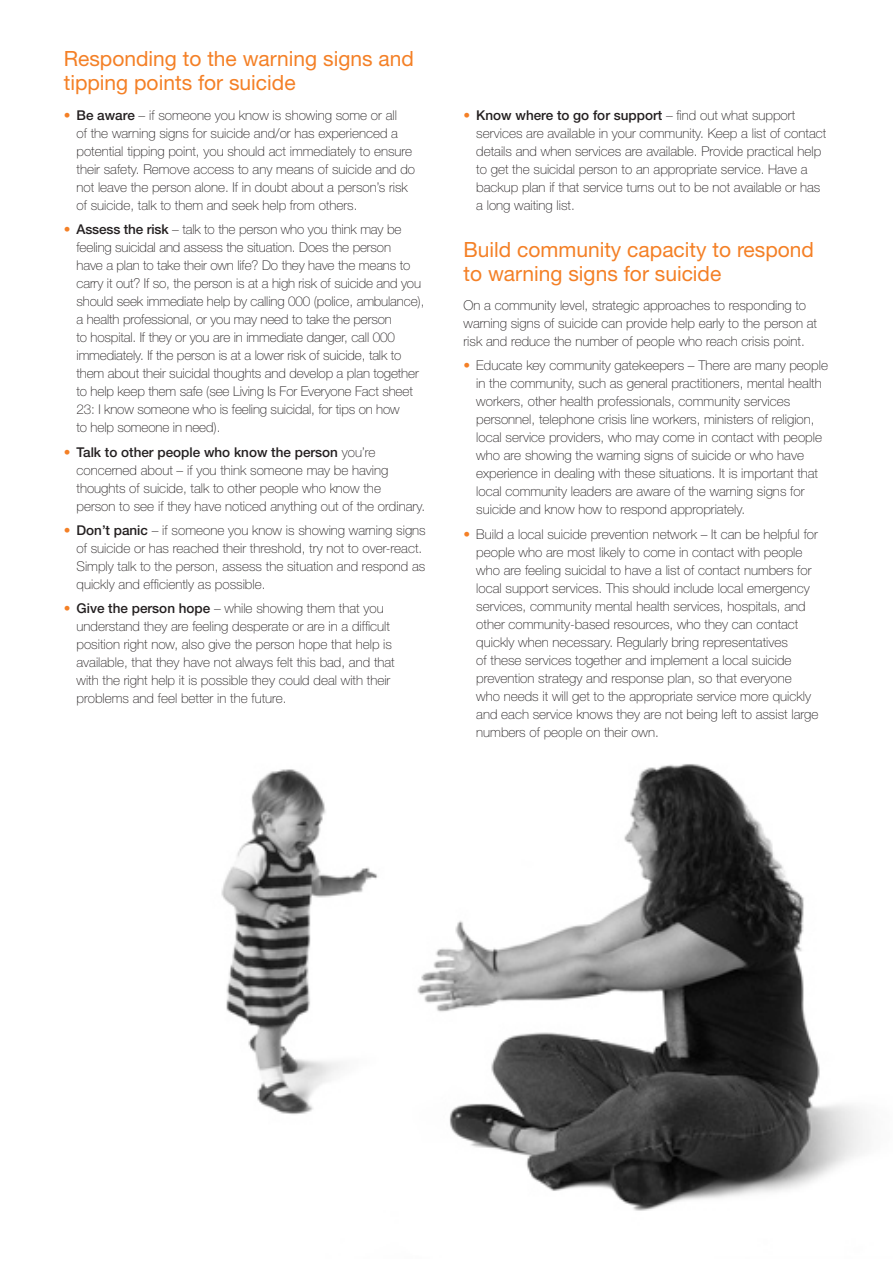
<style>
.page{position:relative;width:893px;height:1263px;background:#fff}
.page>*{position:absolute;margin:0;border:0;box-sizing:border-box;transform-origin:0 0}
.bodytext_-_bullet{font:21px/24px "Helvetica Neue";color:#f48026}
.heading_4_2{font:21px/24px "Helvetica Neue";color:#f48026}
.bodytext_-_bullet-2{font:100 13.5px/18px "Helvetica Neue";color:#231f20}
.bodytext{font:100 13.5px/18px "Helvetica Neue";color:#231f20}
.s1{color:#f48026}
.s2{font-weight:500}
.s3{font-weight:500;font-style:italic;font-size:12px;color:#fff}
</style>
<div class="page">
<img style="left:221px;top:764px;width:644px;height:447px">
<p class="heading_4_2" style="left:64px;top:47px;width:352px">Responding to the warning signs and tipping points for suicide</p>
<p class="bodytext" style="left:77px;top:106px;width:340px;text-indent:-13px"><span class="s1">•</span> <span class="s2">Be aware</span> – if someone you know is showing some or all<br>of the warning signs for suicide and/or has experienced a potential tipping point, you should act immediately to ensure their safety. Remove access to any means of suicide and do not leave the person alone. If in doubt about a person’s risk of suicide, talk to them and seek help from others.</p>
<p class="bodytext_-_bullet-2" style="left:77px;top:220px;width:349px;text-indent:-13px"><span class="s1">•</span> <span class="s2">Assess the risk</span> – talk to the person who you think may be feeling suicidal and assess the situation. Does the person<br>have a plan to take their own life? Do they have the means to carry it out? If so, the person is at a high risk of suicide and you should seek immediate help by calling 000 (police, ambulance), a health professional, or you may need to take the person<br>to hospital. If they or you are in immediate danger, call 000 immediately. If the person is at a lower risk of suicide, talk to them about their suicidal thoughts and develop a plan together to help keep them safe (see Living Is For Everyone Fact sheet 23: I know someone who is feeling suicidal, for tips on how<br>to help someone in need).</p>
<p class="bodytext_-_bullet-2" style="left:77px;top:443px;width:350px;text-indent:-13px"><span class="s1">•</span> <span class="s2">Talk to other people who know the person</span> you’re concerned about – if you think someone may be having thoughts of suicide, talk to other people who know the<br>person to see if they have noticed anything out of the ordinary.</p>
<p class="bodytext_-_bullet-2" style="left:77px;top:521px;width:351px;text-indent:-13px"><span class="s1">•</span> <span class="s2">Don’t panic</span> – if someone you know is showing warning signs of suicide or has reached their threshold, try not to over-react.<br>Simply talk to the person, assess the situation and respond as quickly and efficiently as possible.</p>
<p class="bodytext_-_bullet-2" style="left:77px;top:599px;width:320px;text-indent:-13px"><span class="s1">•</span> <span class="s2">Give the person hope</span> – while showing them that you understand they are feeling desperate or are in a difficult position right now, also give the person hope that help is available, that they have not always felt this bad, and that with the right help it is possible they could deal with their problems and feel better in the future.</p>
<p class="bodytext_-_bullet-2" style="left:476px;top:106px;width:352px;text-indent:-13px"><span class="s1">•</span> <span class="s2">Know where to go for support</span> – find out what support services are available in your community. Keep a list of contact details and when services are available. Provide practical help to get the suicidal person to an appropriate service. Have a backup plan if that service turns out to be not available or has a long waiting list.</p>
<p class="bodytext_-_bullet" style="left:463px;top:237px;width:352px">Build community capacity to respond to warning signs for suicide</p>
<p class="bodytext" style="left:463px;top:296px;width:355px">On a community level, strategic approaches to responding to warning signs of suicide can provide help early to the person at risk and reduce the number of people who reach crisis point.</p>
<p class="bodytext_-_bullet-2" style="left:476px;top:356px;width:353px;text-indent:-13px"><span class="s1">•</span> Educate key community gatekeepers – There are many people in the community, such as general practitioners, mental health workers, other health professionals, community services personnel, telephone crisis line workers, ministers of religion, local service providers, who may come in contact with people who are showing the warning signs of suicide or who have experience in dealing with these situations. It is important that local community leaders are aware of the warning signs for suicide and know how to respond appropriately.</p>
<p class="bodytext_-_bullet-2" style="left:476px;top:525px;width:344px;text-indent:-13px"><span class="s1">•</span> Build a local suicide prevention network – It can be helpful for people who are most likely to come in contact with people who are feeling suicidal to have a list of contact numbers for local support services. This should include local emergency services, community mental health services, hospitals, and other community-based resources, who they can contact quickly when necessary. Regularly bring representatives<br>of these services together and implement a local suicide prevention strategy and response plan, so that everyone who needs it will get to the appropriate service more quickly and each service knows they are not being left to assist large numbers of people on their own.<span class="s3">rmation</span></p>
</div>
